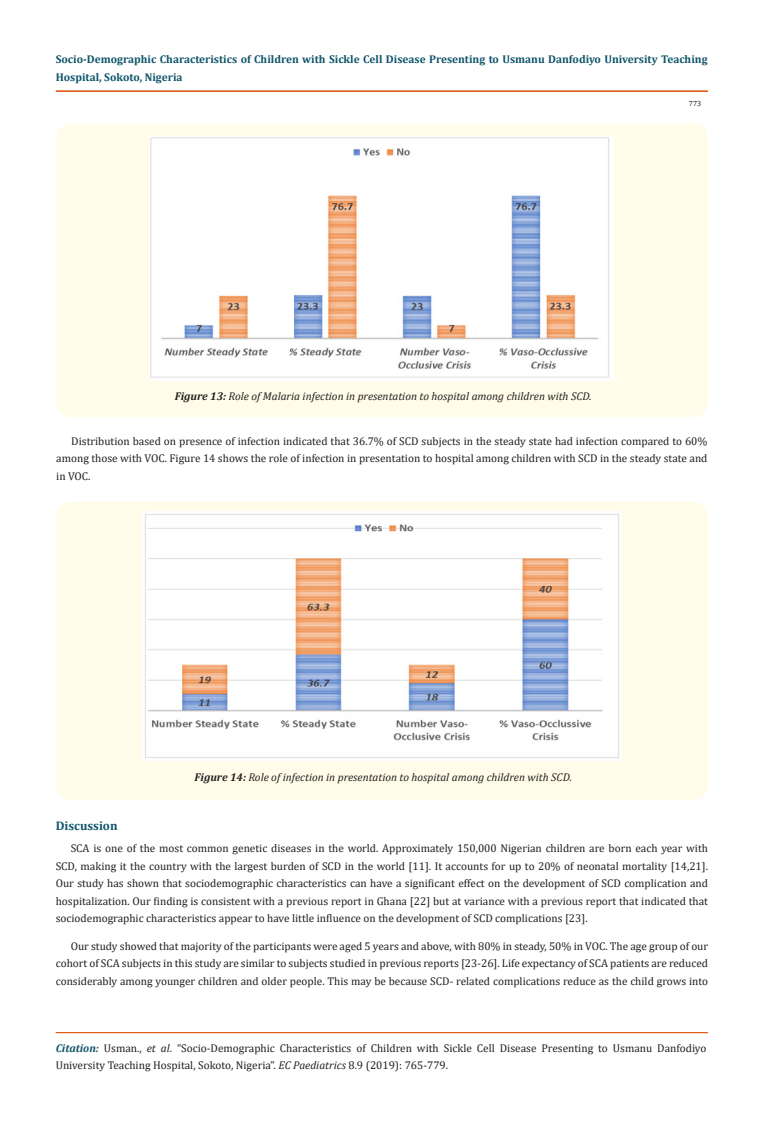
<style>
.page{position:relative;width:764px;height:1125px;background:#fff}
.page>*{position:absolute;margin:0;border:0;box-sizing:border-box;transform-origin:0 0}
.t1{font:700 12.5px "Cambria";color:#0e546a}
.t2{font:11.25px/17.5px "Cambria";color:#231f20;text-align:justify}
.t3{font:italic 11.25px "Cambria";color:#231f20}
.t4{font:700 11.25px/17.5px "Cambria";color:#0e546a}
.t5{font:7.5px "Cambria";color:#231f20}
.s1{font-weight:700}
.s2{font-weight:700;font-style:italic;color:#0e546a}
.s3{font-style:italic}
</style>
<div class="page">
<div style="left:56px;top:91px;width:651px;height:1px;border:1px solid #e05d1a"></div>
<hr style="left:56px;top:1033px;width:651px;height:1px;background:#e05d1a">
<div style="left:56px;top:1032px;width:651px;height:1px;border:1px solid #e05d1a"></div>
<div style="left:56px;top:123px;width:652px;height:294px;background:#fffde9;border-radius:15px"></div>
<img style="left:149px;top:137px;width:465px;height:244px">
<div style="left:56px;top:502px;width:652px;height:298px;background:#fffde9;border-radius:15px"></div>
<img style="left:142px;top:512px;width:479px;height:249px">
<p class="t4" style="left:56px;top:50px;width:653px">Socio-Demographic Characteristics of Children with Sickle Cell Disease Presenting to Usmanu Danfodiyo University Teaching<br>Hospital, Sokoto, Nigeria</p>
<p class="t5" style="left:689px;top:99px;width:14px">773</p>
<p class="t3" style="left:175px;top:389px;width:418px"><span class="s1">Figure 13:</span> Role of Malaria infection in presentation to hospital among children with SCD.</p>
<p class="t2" style="left:56px;top:432px;width:653px;text-indent:15px">Distribution based on presence of infection indicated that 36.7% of SCD subjects in the steady state had infection compared to 60% among those with VOC. Figure 14 shows the role of infection in presentation to hospital among children with SCD in the steady state and in VOC.</p>
<p class="t3" style="left:195px;top:769px;width:379px"><span class="s1">Figure 14:</span> Role of infection in presentation to hospital among children with SCD.</p>
<p class="t1" style="left:56px;top:817px;width:63px">Discussion</p>
<p class="t2" style="left:56px;top:840px;width:654px;text-indent:15px">SCA is one of the most common genetic diseases in the world. Approximately 150,000 Nigerian children are born each year with SCD, making it the country with the largest burden of SCD in the world [11]. It accounts for up to 20% of neonatal mortality [14,21].<br>Our study has shown that sociodemographic characteristics can have a significant effect on the development of SCD complication and hospitalization. Our finding is consistent with a previous report in Ghana [22] but at variance with a previous report that indicated that sociodemographic characteristics appear to have little influence on the development of SCD complications [23].</p>
<p class="t2" style="left:56px;top:937px;width:654px;text-indent:15px">Our study showed that majority of the participants were aged 5 years and above, with 80% in steady, 50% in VOC. The age group of our cohort of SCA subjects in this study are similar to subjects studied in previous reports [23-26]. Life expectancy of SCA patients are reduced considerably among younger children and older people. This may be because SCD- related complications reduce as the child grows into</p>
<p class="t2" style="left:56px;top:1039px;width:652px"><span class="s2">Citation:</span> Usman., <span class="s3">et al</span>. “Socio-Demographic Characteristics of Children with Sickle Cell Disease Presenting to Usmanu Danfodiyo<br>University Teaching Hospital, Sokoto, Nigeria”. <span class="s3">EC Paediatrics</span> 8.9 (2019): 765-779.</p>
</div>
